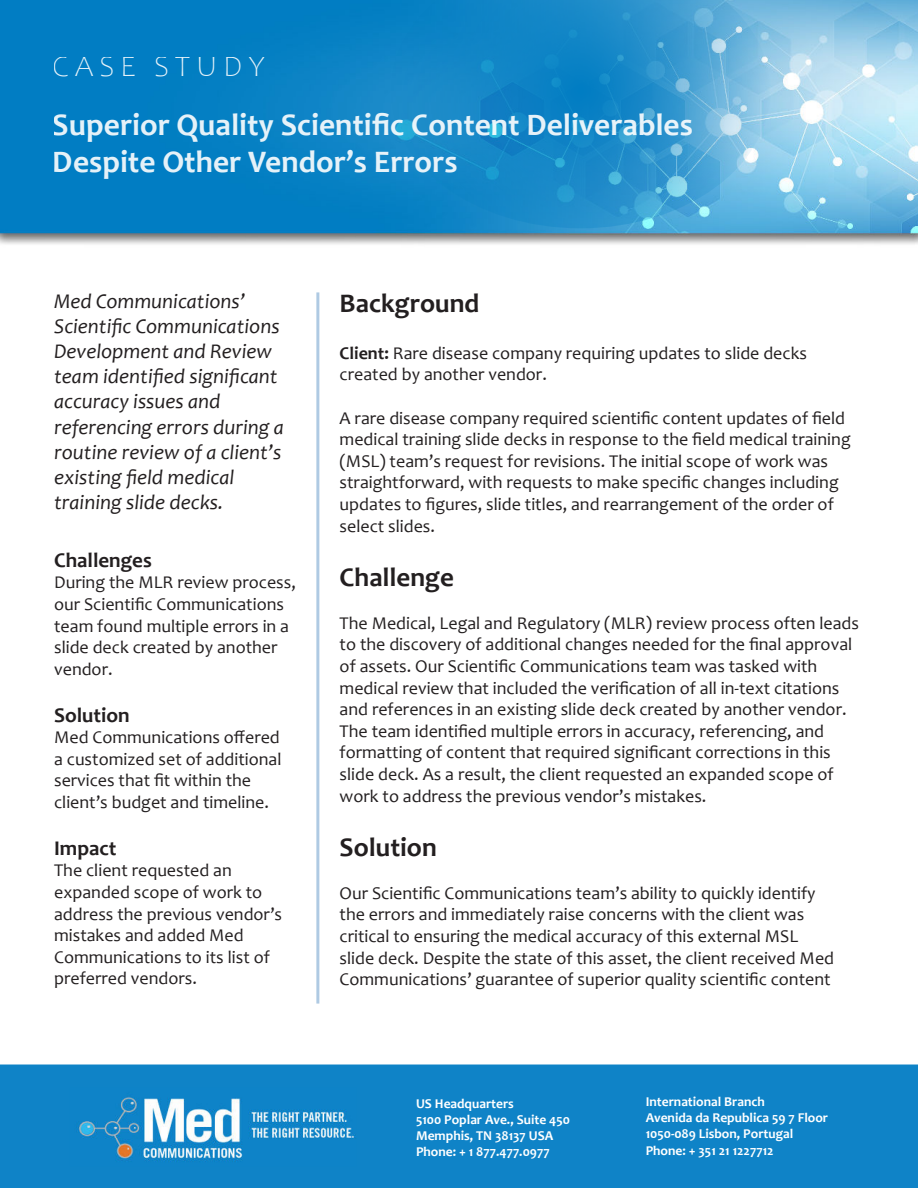
<style>
.page{position:relative;width:918px;height:1188px;background:#fff}
.page>*{position:absolute;margin:0;border:0;box-sizing:border-box;transform-origin:0 0}
.t1{font:700 31.5px/37.8px "Candara";color:#fff}
.t2{font:300 30px "Candara";letter-spacing:.2em;color:#fff}
.t3{font:700 27px "Candara";color:#231f20}
.t4{font:italic 21px/25.2px "Candara";color:#231f20}
.t5{font:700 21px "Candara";color:#231f20}
.t6{font:18px/21.6px "Candara";color:#231f20}
.t7{font:700 13.5px/16.2px "Candara";color:#fff}
.s1{font-weight:700}
</style>
<div class="page">
<img style="left:0;top:0;width:918px;height:244px">
<svg style="left:391px;top:0;width:379px;height:228px;background:#2d94cd"></svg>
<hr style="left:316px;top:292px;width:3px;height:712px;background:#afcae3">
<div style="left:0;top:1065px;width:918px;height:123px;background:#0f83c7"></div>
<img style="left:71px;top:1089px;width:284px;height:76px">
<div style="left:68px;top:1086px;width:290px;height:82px;border:2px solid #0f83c7"></div>
<h2 class="t2" style="left:53px;top:49px;width:214px">CASE STUDY</h2>
<h1 class="t1" style="left:53px;top:105px;width:642px">Superior Quality Scientific Content Deliverables<br>Despite Other Vendor’s Errors</h1>
<p class="t4" style="left:54px;top:290px;width:231px">Med Communications’<br>Scientific Communications<br>Development and Review team identified significant accuracy issues and referencing errors during a routine review of a client’s existing field medical training slide decks.</p>
<p class="t5" style="left:54px;top:552px;width:99px">Challenges</p>
<p class="t6" style="left:54px;top:572px;width:243px">During the MLR review process, our Scientific Communications team found multiple errors in a slide deck created by another vendor.</p>
<p class="t5" style="left:54px;top:707px;width:77px">Solution</p>
<p class="t6" style="left:54px;top:726px;width:229px">Med Communications offered a customized set of additional services that fit within the client’s budget and timeline.</p>
<p class="t5" style="left:54px;top:840px;width:64px">Impact</p>
<p class="t6" style="left:54px;top:860px;width:229px">The client requested an expanded scope of work to address the previous vendor’s mistakes and added Med<br>Communications to its list of preferred vendors.</p>
<h3 class="t3" style="left:340px;top:293px;width:141px">Background</h3>
<p class="t6" style="left:340px;top:344px;width:469px"><span class="s1">Client:</span> Rare disease company requiring updates to slide decks created by another vendor.</p>
<p class="t6" style="left:340px;top:407px;width:513px">A rare disease company required scientific content updates of field medical training slide decks in response to the field medical training (MSL) team’s request for revisions. The initial scope of work was straightforward, with requests to make specific changes including updates to figures, slide titles, and rearrangement of the order of select slides.</p>
<h3 class="t3" style="left:340px;top:567px;width:116px">Challenge</h3>
<p class="t6" style="left:340px;top:612px;width:521px">The Medical, Legal and Regulatory (MLR) review process often leads to the discovery of additional changes needed for the final approval of assets. Our Scientific Communications team was tasked with medical review that included the verification of all in-text citations and references in an existing slide deck created by another vendor.<br>The team identified multiple errors in accuracy, referencing, and formatting of content that required significant corrections in this slide deck. As a result, the client requested an expanded scope of work to address the previous vendor’s mistakes.</p>
<h3 class="t3" style="left:340px;top:837px;width:99px">Solution</h3>
<p class="t6" style="left:340px;top:882px;width:496px">Our Scientific Communications team’s ability to quickly identify the errors and immediately raise concerns with the client was critical to ensuring the medical accuracy of this external MSL slide deck. Despite the state of this asset, the client received Med Communications’ guarantee of superior quality scientific content</p>
<p class="t7" style="left:416px;top:1096px;width:156px">US Headquarters<br>5100 Poplar Ave., Suite 450<br>Memphis, TN 38137 USA<br>Phone: + 1 877.477.0977</p>
<p class="t7" style="left:646px;top:1095px;width:184px">International Branch<br>Avenida da Republica 59 7 Floor<br>1050-089 Lisbon, Portugal<br>Phone: + 351 21 1227712</p>
</div>
